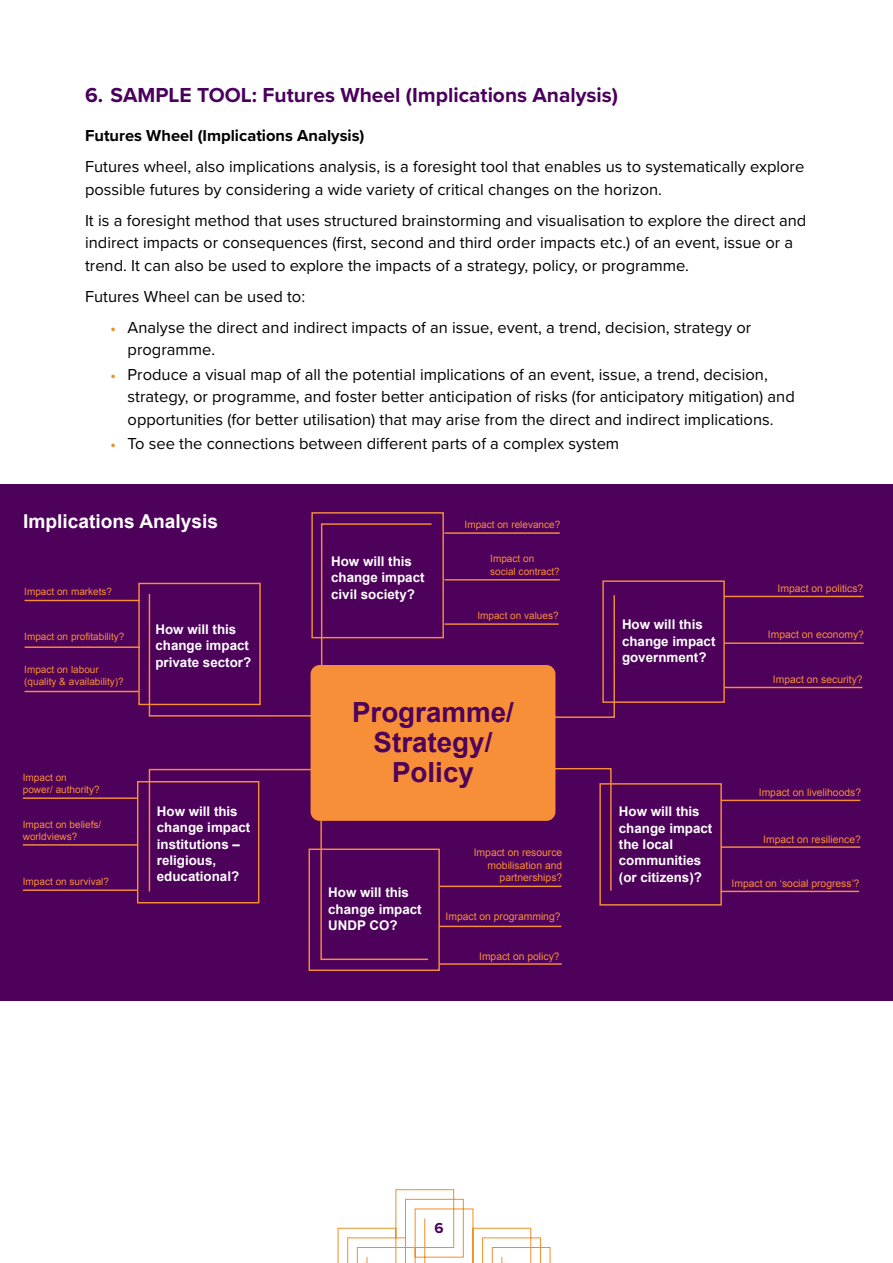
<style>
.page{position:relative;width:893px;height:1263px;background:#fff}
.page>*{position:absolute;margin:0;border:0;box-sizing:border-box;transform-origin:0 0}
.t1{font:700 27.75px/30.2px "Arial";color:#4d015a;text-align:center}
.t2{font:700 21px "Proxima Nova";color:#4a005c}
.t3{font:700 19.2px "Arial";color:#fff}
.t4{font:16.5px/22.5px "Proxima Nova";color:#000}
.t5{font:700 16.5px "Proxima Nova";color:#000}
.t6{font:700 15px "Proxima Nova";color:#4a005c}
.t7{font:700 13.35px/16.4px "Arial";color:#fff}
.t8{font:10.35px/12.5px "Arial";color:#f78f39;text-align:right}
.t9{font:10.05px/12px "Arial";color:#f78f39}
.s1{font-weight:700;font-size:15px;color:#f08f29}
</style>
<div class="page">
<svg style="left:337px;top:1189px;width:214px;height:74px"></svg>
<div style="left:0;top:484px;width:893px;height:516px;background:#4d015a"></div>
<svg style="left:148px;top:523px;width:467px;height:196px"></svg>
<svg style="left:148px;top:767px;width:464px;height:194px"></svg>
<div style="left:311px;top:665px;width:244px;height:156px;background:#f78f39;border-radius:9px"></div>
<div style="left:599px;top:783px;width:123px;height:122px;border:1px solid #f78f39"></div>
<hr style="left:23px;top:797px;width:115px;height:2px;background:#f78f39">
<hr style="left:23px;top:844px;width:115px;height:2px;background:#f78f39">
<hr style="left:23px;top:889px;width:115px;height:2px;background:#f78f39">
<hr style="left:25px;top:600px;width:115px;height:1px;background:#f78f39">
<hr style="left:25px;top:646px;width:115px;height:2px;background:#f78f39">
<hr style="left:25px;top:691px;width:114px;height:1px;background:#f78f39">
<hr style="left:445px;top:532px;width:115px;height:2px;background:#f78f39">
<hr style="left:445px;top:579px;width:115px;height:1px;background:#f78f39">
<hr style="left:445px;top:623px;width:114px;height:2px;background:#f78f39">
<hr style="left:440px;top:886px;width:121px;height:1px;background:#f78f39">
<hr style="left:439px;top:926px;width:122px;height:1px;background:#f78f39">
<hr style="left:439px;top:963px;width:123px;height:2px;background:#f78f39">
<div style="left:309px;top:848px;width:131px;height:123px;border:1px solid #f78f39"></div>
<div style="left:311px;top:512px;width:133px;height:126px;border:1px solid #f78f39"></div>
<div style="left:602px;top:580px;width:123px;height:123px;border:1px solid #f78f39"></div>
<div style="left:138px;top:583px;width:123px;height:122px;border:1px solid #f78f39"></div>
<hr style="left:724px;top:596px;width:140px;height:1px;background:#f78f39">
<hr style="left:724px;top:642px;width:140px;height:2px;background:#f78f39">
<hr style="left:724px;top:687px;width:138px;height:1px;background:#f78f39">
<hr style="left:721px;top:800px;width:139px;height:1px;background:#f78f39">
<hr style="left:721px;top:846px;width:139px;height:2px;background:#f78f39">
<hr style="left:721px;top:891px;width:138px;height:1px;background:#f78f39">
<p class="t2" style="left:85px;top:79px;width:535px">6. SAMPLE TOOL: Futures Wheel (Implications Analysis)</p>
<p class="t5" style="left:85px;top:123px;width:281px">Futures Wheel (Implications Analysis)</p>
<p class="t4" style="left:85px;top:155px;width:721px">Futures wheel, also implications analysis, is a foresight tool that enables us to systematically explore possible futures by considering a wide variety of critical changes on the horizon.</p>
<p class="t4" style="left:85px;top:208px;width:723px">It is a foresight method that uses structured brainstorming and visualisation to explore the direct and indirect impacts or consequences (first, second and third order impacts etc.) of an event, issue or a trend. It can also be used to explore the impacts of a strategy, policy, or programme.</p>
<p class="t4" style="left:85px;top:284px;width:222px">Futures Wheel can be used to:</p>
<p class="t4" style="left:128px;top:315px;width:625px;text-indent:-17px"><span class="s1">•</span> Analyse the direct and indirect impacts of an issue, event, a trend, decision, strategy or programme.</p>
<p class="t4" style="left:128px;top:362px;width:669px;text-indent:-17px"><span class="s1">•</span> Produce a visual map of all the potential implications of an event, issue, a trend, decision, strategy, or programme, and foster better anticipation of risks (for anticipatory mitigation) and opportunities (for better utilisation) that may arise from the direct and indirect implications.</p>
<p class="t4" style="left:111px;top:432px;width:510px"><span class="s1">•</span> To see the connections between different parts of a complex system</p>
<p class="t3" style="left:23px;top:509px;width:196px">Implications Analysis</p>
<p class="t9" style="left:465px;top:519px;width:97px">Impact on relevance?</p>
<p class="t9" style="left:24px;top:585px;width:89px">Impact on markets?</p>
<p class="t9" style="left:24px;top:630px;width:102px">Impact on profitability?</p>
<p class="t9" style="left:24px;top:663px;width:101px">Impact on labour (quality &amp; availability)?</p>
<p class="t7" style="left:155px;top:621px;width:97px">How will this change impact private sector?</p>
<p class="t9" style="left:23px;top:771px;width:78px">Impact on<br>power/ authority?</p>
<p class="t9" style="left:23px;top:819px;width:80px">Impact on beliefs/ worldviews?</p>
<p class="t9" style="left:23px;top:875px;width:88px">Impact on survival?</p>
<p class="t7" style="left:157px;top:803px;width:95px">How will this change impact institutions – religious, educational?</p>
<p class="t7" style="left:331px;top:553px;width:95px">How will this change impact civil society?</p>
<p class="t9" style="left:490px;top:553px;width:71px">Impact on social contract?</p>
<p class="t9" style="left:477px;top:609px;width:83px">Impact on values?</p>
<h1 class="t1" style="left:352px;top:698px;width:163px">Programme/<br>Strategy/<br>Policy</h1>
<p class="t7" style="left:328px;top:885px;width:95px">How will this change impact<br>UNDP CO?</p>
<p class="t8" style="left:474px;top:846px;width:90px">Impact on resource mobilisation and partnerships?</p>
<p class="t8" style="left:446px;top:910px;width:116px">Impact on programming?</p>
<p class="t8" style="left:479px;top:950px;width:82px">Impact on policy?</p>
<p class="t7" style="left:622px;top:617px;width:95px">How will this change impact government?</p>
<p class="t8" style="left:778px;top:582px;width:87px">Impact on politics?</p>
<p class="t8" style="left:768px;top:628px;width:98px">Impact on economy?</p>
<p class="t8" style="left:773px;top:673px;width:91px">Impact on security?</p>
<p class="t7" style="left:619px;top:804px;width:95px">How will this change impact the local communities (or citizens)?</p>
<p class="t8" style="left:759px;top:786px;width:104px">Impact on livelihoods?</p>
<p class="t8" style="left:763px;top:833px;width:99px">Impact on resilience?</p>
<p class="t8" style="left:731px;top:877px;width:130px">Impact on ‘social progress’?</p>
<p class="t6" style="left:435px;top:1216px;width:11px">6</p>
</div>
